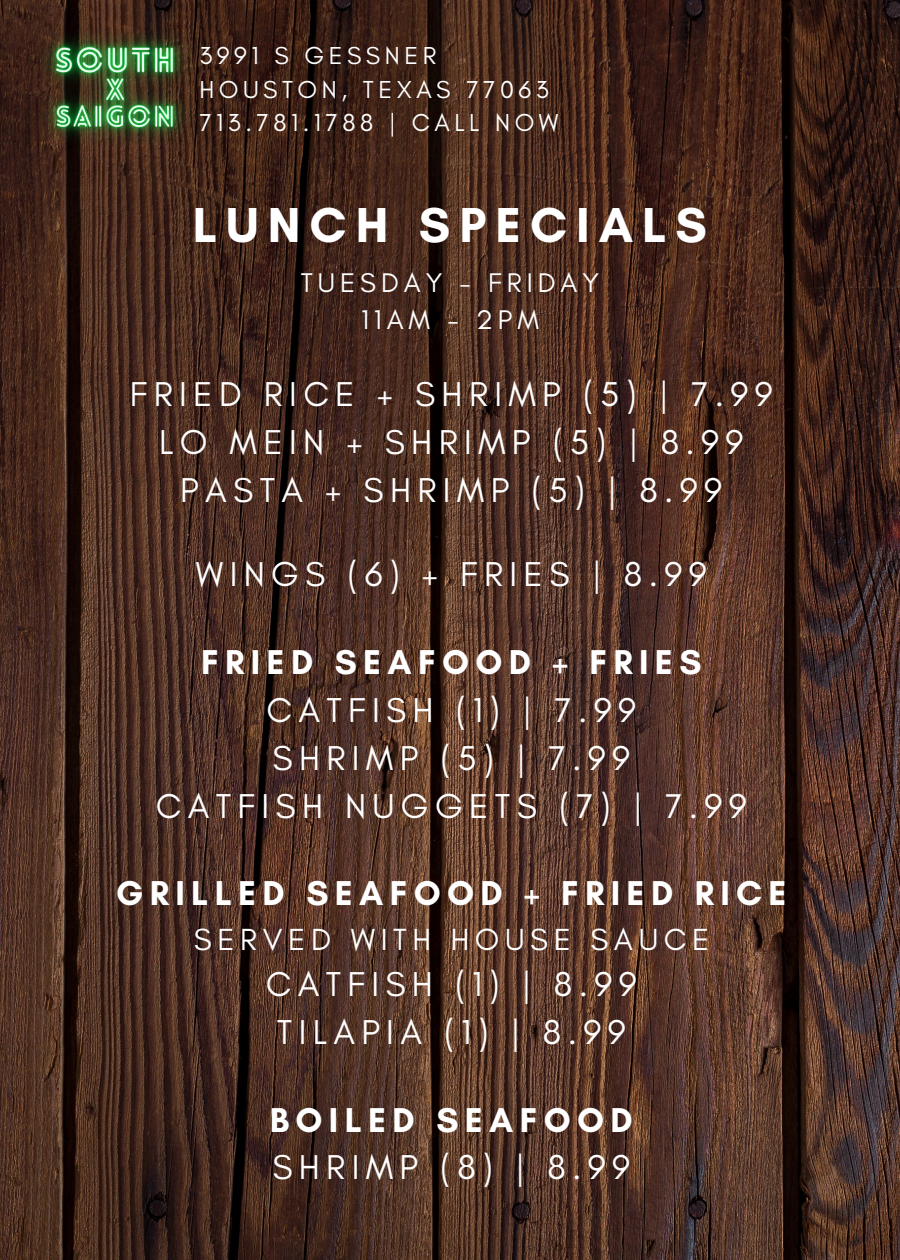
<style>
.page{position:relative;width:900px;height:1260px;background:#fff}
.page>*{position:absolute;margin:0;border:0;box-sizing:border-box;transform-origin:0 0}
.t1{font:700 50px "Glacial Indifference";letter-spacing:.18em;color:#fff}
.t2{font:35.25px "Glacial Indifference";letter-spacing:.18em;color:#fff}
.t3{font:700 35.25px "Glacial Indifference";letter-spacing:.18em;color:#fff}
.t4{font:31px "Glacial Indifference";letter-spacing:.18em;color:#fff}
.t5{font:27.5px "Glacial Indifference";letter-spacing:.18em;color:#fff}
.t6{font:25px "Glacial Indifference";letter-spacing:.18em;color:#fff}
</style>
<div class="page">
<img style="left:0;top:0;width:900px;height:1260px">
<img style="left:32px;top:20px;width:167px;height:140px">
<p class="t6" style="left:199px;top:40px;width:238px">3991 S GESSNER</p>
<p class="t6" style="left:199px;top:74px;width:351px">HOUSTON, TEXAS 77063</p>
<p class="t6" style="left:199px;top:108px;width:361px">713.781.1788 | CALL NOW</p>
<p class="t1" style="left:193px;top:195px;width:516px">LUNCH SPECIALS</p>
<p class="t5" style="left:301px;top:265px;width:300px">TUESDAY - FRIDAY</p>
<p class="t5" style="left:361px;top:303px;width:179px">11AM - 2PM</p>
<p class="t2" style="left:130px;top:373px;width:644px">FRIED RICE + SHRIMP (5) | 7.99</p>
<p class="t2" style="left:159px;top:421px;width:586px">LO MEIN + SHRIMP (5) | 8.99</p>
<p class="t2" style="left:180px;top:468px;width:543px">PASTA + SHRIMP (5) | 8.99</p>
<p class="t2" style="left:196px;top:553px;width:512px">WINGS (6) + FRIES | 8.99</p>
<p class="t3" style="left:201px;top:641px;width:502px">FRIED SEAFOOD + FRIES</p>
<p class="t2" style="left:266px;top:688px;width:371px">CATFISH (1) | 7.99</p>
<p class="t2" style="left:273px;top:736px;width:359px">SHRIMP (5) | 7.99</p>
<p class="t2" style="left:156px;top:784px;width:592px">CATFISH NUGGETS (7) | 7.99</p>
<p class="t3" style="left:116px;top:872px;width:672px">GRILLED SEAFOOD + FRIED RICE</p>
<p class="t4" style="left:194px;top:920px;width:517px">SERVED WITH HOUSE SAUCE</p>
<p class="t2" style="left:266px;top:963px;width:372px">CATFISH (1) | 8.99</p>
<p class="t2" style="left:277px;top:1010px;width:350px">TILAPIA (1) | 8.99</p>
<p class="t3" style="left:270px;top:1098px;width:364px">BOILED SEAFOOD</p>
<p class="t2" style="left:272px;top:1146px;width:359px">SHRIMP (8) | 8.99</p>
</div>
